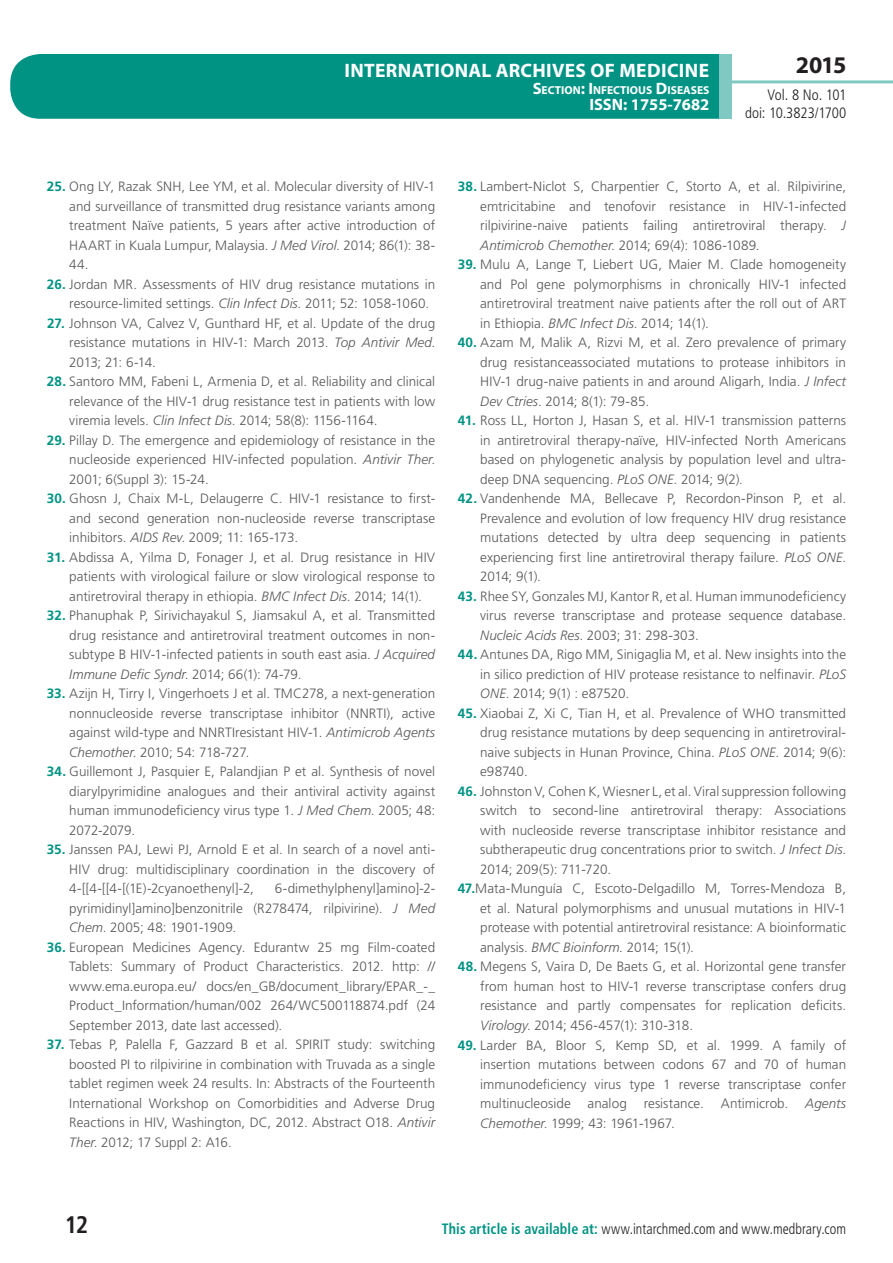
<style>
.page{position:relative;width:893px;height:1263px;background:#fff}
.page>*{position:absolute;margin:0;border:0;box-sizing:border-box;transform-origin:0 0}
.t1{font:700 24px "Myriad Pro";color:#231f20}
.t2{font:700 condensed 24px "Frutiger LT Std";color:#231f20}
.t3{font:700 19.5px "Myriad Pro";letter-spacing:.015em;color:#fff}
.t4{font:700 16.5px "Myriad Pro";color:#fff}
.t5{font:300 condensed 15px "Frutiger LT Std";color:#231f20;scale:.94 1}
.t6{font:300 condensed 15px/18px "Frutiger LT Std";color:#231f20;text-align:right}
.t7{font:300 13.5px/19.5px "Frutiger LT Std";color:#57585a;text-align:justify}
.t8{font:italic 300 13.5px "Frutiger LT Std";letter-spacing:.005em;color:#57585a}
.t9{font:700 11.55px "Myriad Pro";color:#fff}
.s1{font-size:16.5px}
.s2{font-weight:700;color:#009384}
.s3{font-style:italic}
</style>
<div class="page">
<div style="left:10px;top:54px;width:775px;height:65px;background:#009384;border-radius:30px"></div>
<div style="left:732px;top:0;width:161px;height:157px;background:#fff"></div>
<hr style="left:730px;top:80px;width:163px;height:3px;background:#80c9c2">
<div style="left:719px;top:54px;width:13px;height:65px;background:#80c9c2"></div>
<h2 class="t3" style="left:344px;top:58px;width:366px">INTERNATIONAL ARCHIVES OF MEDICINE</h2>
<p class="t9" style="left:533px;top:82px;width:177px"><span class="s1">S</span>ECTION<span class="s1">: I</span> NFECTIOUS <span class="s1">D</span>ISEASES</p>
<p class="t4" style="left:589px;top:94px;width:122px">ISSN : 1755-7682</p>
<h1 class="t1" style="left:796px;top:49px;width:52px">2015</h1>
<p class="t6" style="left:745px;top:86px;width:103px">Vol. 8 No. 101 doi: 10.3823/1700</p>
<p class="t7" style="left:69px;top:177px;width:367px;text-indent:-23px"><span class="s2">25.</span> Ong LY, Razak SNH, Lee YM, et al. Molecular diversity of HIV-1 and surveillance of transmitted drug resistance variants among treatment Naïve patients, 5 years after active introduction of HAART in Kuala Lumpur, Malaysia. <span class="s3">J Med Virol</span>. 2014; 86(1): 38- 44.</p>
<p class="t7" style="left:69px;top:275px;width:367px;text-indent:-23px"><span class="s2">26.</span> Jordan MR. Assessments of HIV drug resistance mutations in resource-limited settings. <span class="s3">Clin Infect Dis</span>. 2011; 52: 1058-1060.</p>
<p class="t7" style="left:69px;top:314px;width:367px;text-indent:-22px"><span class="s2">27.</span> Johnson VA, Calvez V, Gunthard HF, et al. Update of the drug resistance mutations in HIV-1: March 2013. <span class="s3">Top Antivir Med</span>.<br>2013; 21: 6-14.</p>
<p class="t7" style="left:69px;top:372px;width:367px;text-indent:-22px"><span class="s2">28.</span> Santoro MM, Fabeni L, Armenia D, et al. Reliability and clinical relevance of the HIV-1 drug resistance test in patients with low viremia levels. <span class="s3">Clin Infect Dis</span>. 2014; 58(8): 1156-1164.</p>
<p class="t7" style="left:69px;top:431px;width:367px;text-indent:-22px"><span class="s2">29.</span> Pillay D. The emergence and epidemiology of resistance in the nucleoside experienced HIV-infected population. <span class="s3">Antivir Ther</span>.<br>2001; 6(Suppl 3): 15-24.</p>
<p class="t7" style="left:69px;top:489px;width:367px;text-indent:-23px"><span class="s2">30.</span> Ghosn J, Chaix M-L, Delaugerre C. HIV-1 resistance to first&shy;and second generation non-nucleoside reverse transcriptase inhibitors. <span class="s3">AIDS Rev</span>. 2009; 11: 165-173.</p>
<p class="t7" style="left:69px;top:548px;width:367px;text-indent:-22px"><span class="s2">31.</span> Abdissa A, Yilma D, Fonager J, et al. Drug resistance in HIV patients with virological failure or slow virological response to antiretroviral therapy in ethiopia. <span class="s3">BMC Infect Dis</span>. 2014; 14(1).</p>
<p class="t7" style="left:69px;top:606px;width:367px;text-indent:-22px"><span class="s2">32.</span> Phanuphak P, Sirivichayakul S, Jiamsakul A, et al. Transmitted drug resistance and antiretroviral treatment outcomes in non&shy;subtype B HIV-1-infected patients in south east asia. <span class="s3">J Acquired Immune Defic Syndr</span>. 2014; 66(1): 74-79.</p>
<p class="t7" style="left:69px;top:684px;width:367px;text-indent:-22px"><span class="s2">33.</span> Azijn H, Tirry I, Vingerhoets J et al. TMC278, a next-generation nonnucleoside reverse transcriptase inhibitor (NNRTI), active against wild-type and NNRTIresistant HIV-1. <span class="s3">Antimicrob Agents Chemother</span>. 2010; 54: 718-727.</p>
<p class="t7" style="left:69px;top:762px;width:367px;text-indent:-22px"><span class="s2">34.</span> Guillemont J, Pasquier E, Palandjian P et al. Synthesis of novel diarylpyrimidine analogues and their antiviral activity against human immunodeficiency virus type 1. <span class="s3">J Med Chem</span>. 2005; 48:<br>2072-2079.</p>
<p class="t7" style="left:69px;top:840px;width:367px;text-indent:-23px"><span class="s2">35.</span> Janssen PAJ, Lewi PJ, Arnold E et al. In search of a novel anti-HIV drug: multidisciplinary coordination in the discovery of 4-[[4-[[4-[(1E)-2cyanoethenyl]-2,</p>
<p class="t7" style="left:69px;top:879px;width:367px;text-indent:206px">6-dimethylphenyl]amino]-2- pyrimidinyl]amino]benzonitrile (R278474, rilpivirine). <span class="s3">J Med Chem</span>. 2005; 48: 1901-1909.</p>
<p class="t7" style="left:69px;top:938px;width:367px;text-indent:-22px"><span class="s2">36.</span> European Medicines Agency. Edurantw 25 mg Film-coated Tablets: Summary of Product Characteristics. 2012. http: // www.ema.europa.eu/ docs/en_GB/document_library/EPAR_-_ Product_Information/human/002 264/WC500118874.pdf (24<br>September 2013, date last accessed).</p>
<p class="t7" style="left:69px;top:1035px;width:367px;text-indent:-22px"><span class="s2">37.</span> Tebas P, Palella F, Gazzard B et al. SPIRIT study: switching boosted PI to rilpivirine in combination with Truvada as a single tablet regimen week 24 results. In: Abstracts of the Fourteenth International Workshop on Comorbidities and Adverse Drug Reactions in HIV, Washington, DC, 2012. Abstract O18. <span class="s3">Antivir Ther</span>. 2012; 17 Suppl 2: A16.</p>
<p class="t7" style="left:480px;top:177px;width:367px;text-indent:-23px"><span class="s2">38.</span> Lambert-Niclot S, Charpentier C, Storto A, et al. Rilpivirine, emtricitabine and tenofovir resistance in HIV-1-infected rilpivirine-naive patients failing antiretroviral therapy. <span class="s3">J Antimicrob Chemother</span>. 2014; 69(4): 1086-1089.</p>
<p class="t7" style="left:480px;top:255px;width:367px;text-indent:-22px"><span class="s2">39.</span> Mulu A, Lange T, Liebert UG, Maier M. Clade homogeneity and Pol gene polymorphisms in chronically HIV-1 infected antiretroviral treatment naive patients after the roll out of ART in Ethiopia. <span class="s3">BMC Infect Dis</span>. 2014; 14(1).</p>
<p class="t7" style="left:480px;top:333px;width:367px;text-indent:-22px"><span class="s2">40.</span> Azam M, Malik A, Rizvi M, et al. Zero prevalence of primary drug resistanceassociated mutations to protease inhibitors in HIV-1 drug-naive patients in and around Aligarh, India. <span class="s3">J Infect Dev Ctries</span>. 2014; 8(1): 79-85.</p>
<p class="t7" style="left:480px;top:411px;width:367px;text-indent:-23px"><span class="s2">41.</span> Ross LL, Horton J, Hasan S, et al. HIV-1 transmission patterns in antiretroviral therapy-naïve, HIV-infected North Americans based on phylogenetic analysis by population level and ultra&shy;deep DNA sequencing. <span class="s3">PLoS ONE</span>. 2014; 9(2).</p>
<p class="t7" style="left:480px;top:489px;width:367px;text-indent:-22px"><span class="s2">42.</span> Vandenhende MA, Bellecave P, Recordon-Pinson P, et al.<br>Prevalence and evolution of low frequency HIV drug resistance mutations detected by ultra deep sequencing in patients experiencing first line antiretroviral therapy failure. <span class="s3">PLoS ONE</span>.<br>2014; 9(1).</p>
<p class="t7" style="left:480px;top:586px;width:367px;text-indent:-23px"><span class="s2">43.</span> Rhee SY, Gonzales MJ, Kantor R, et al. Human immunodeficiency virus reverse transcriptase and protease sequence database.<br><span class="s3">Nucleic Acids Res</span>. 2003; 31: 298-303.</p>
<p class="t7" style="left:480px;top:645px;width:367px;text-indent:-22px"><span class="s2">44.</span> Antunes DA, Rigo MM, Sinigaglia M, et al. New insights into the in silico prediction of HIV protease resistance to nelfinavir. <span class="s3">PLoS ONE</span>. 2014; 9(1) : e87520.</p>
<p class="t7" style="left:480px;top:703px;width:367px;text-indent:-23px"><span class="s2">45.</span> Xiaobai Z, Xi C, Tian H, et al. Prevalence of WHO transmitted drug resistance mutations by deep sequencing in antiretroviral&shy;naive subjects in Hunan Province, China. <span class="s3">PLoS ONE</span>. 2014; 9(6): e98740.</p>
<p class="t7" style="left:458px;top:781px;width:390px"><span class="s2">46.</span> Johnston V, Cohen K, Wiesner L, et al. Viral suppression following</p>
<p class="t7" style="left:480px;top:801px;width:367px">switch to second-line antiretroviral therapy: Associations</p>
<p class="t7" style="left:480px;top:820px;width:367px">with nucleoside reverse transcriptase inhibitor resistance and</p>
<p class="t7" style="left:480px;top:840px;width:367px">subtherapeutic drug concentrations prior to switch. <span class="s3">J Infect Dis</span>.</p>
<p class="t7" style="left:480px;top:859px;width:133px">2014; 209(5): 711-720.</p>
<p class="t7" style="left:458px;top:879px;width:390px"><span class="s2">47.</span>Mata-Munguía C, Escoto-Delgadillo M, Torres-Mendoza B,</p>
<p class="t7" style="left:480px;top:898px;width:367px">et al. Natural polymorphisms and unusual mutations in HIV-1</p>
<p class="t7" style="left:480px;top:918px;width:367px">protease with potential antiretroviral resistance: A bioinformatic</p>
<p class="t7" style="left:480px;top:937px;width:215px">analysis. <span class="s3">BMC Bioinform</span>. 2014; 15(1).</p>
<p class="t7" style="left:480px;top:957px;width:367px;text-indent:-23px"><span class="s2">48.</span> Megens S, Vaira D, De Baets G, et al. Horizontal gene transfer from human host to HIV-1 reverse transcriptase confers drug resistance and partly compensates for replication deficits.<br><span class="s3">Virology</span>. 2014; 456-457(1): 310-318.</p>
<p class="t7" style="left:480px;top:1035px;width:367px;text-indent:-23px"><span class="s2">49.</span> Larder BA, Bloor S, Kemp SD, et al. 1999. A family of insertion mutations between codons 67 and 70 of human immunodeficiency virus type 1 reverse transcriptase confer multinucleoside</p>
<p class="t7" style="left:588px;top:1094px;width:41px">analog</p>
<p class="t7" style="left:644px;top:1094px;width:62px">resistance.</p>
<p class="t7" style="left:721px;top:1094px;width:69px">Antimicrob.</p>
<p class="t8" style="left:805px;top:1096px;width:42px">Agents</p>
<p class="t7" style="left:480px;top:1113px;width:196px"><span class="s3">Chemother</span>. 1999; 43: 1961-1967.</p>
<h1 class="t2" style="left:65px;top:1210px;width:25px">12</h1>
<p class="t5" style="left:442px;top:1220px;width:432px"><span class="s2">This article is available at:</span> www.intarchmed.com and www.medbrary.com</p>
</div>
